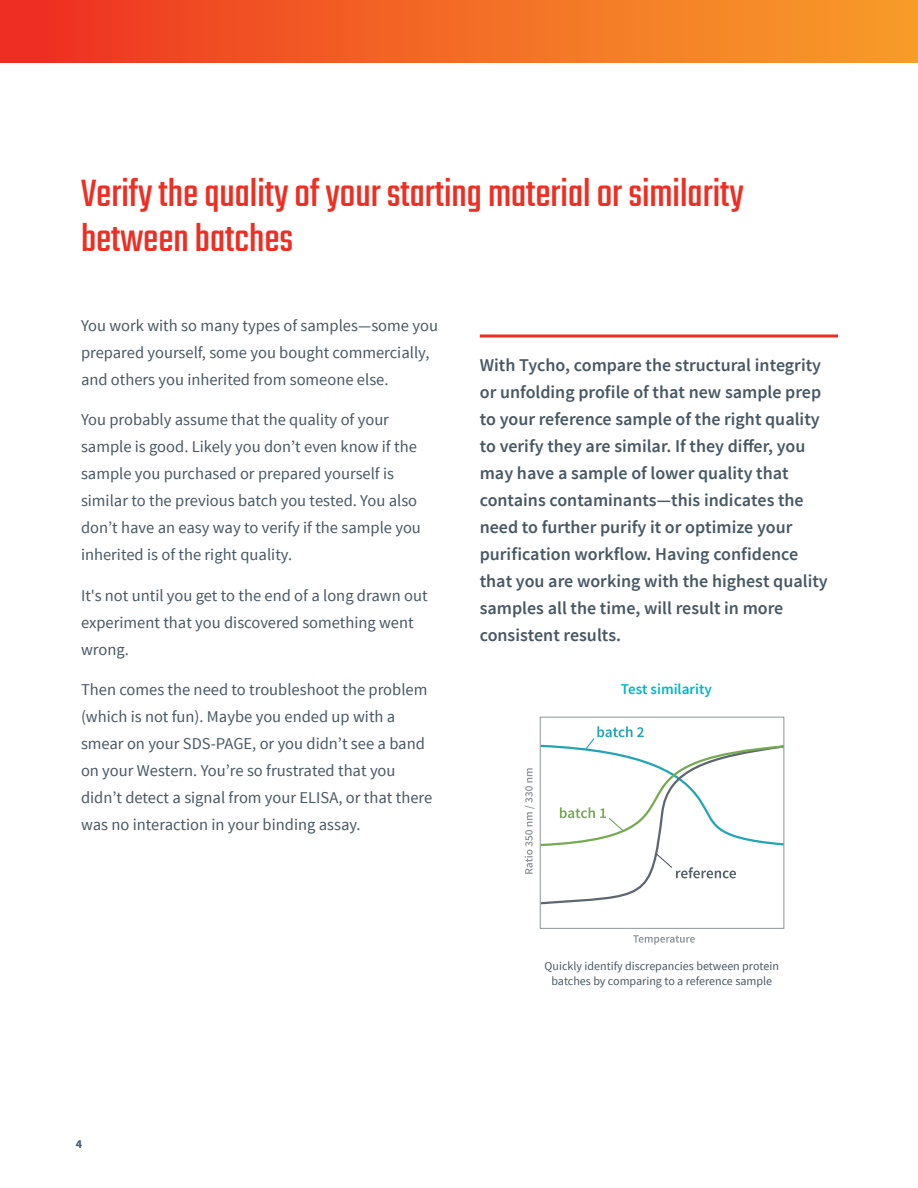
<style>
.page{position:relative;width:918px;height:1188px;background:#fff}
.page>*{position:absolute;margin:0;border:0;box-sizing:border-box;transform-origin:0 0}
._1__Header{font:42px/45px "Teko";color:#ee2e22}
._3__Text{font:600 18px/27px "Source Sans Pro";color:#475865}
._3__Text-2{font:16.5px/27px "Source Sans Pro";color:#475865}
._2_Table_Head{font:600 15px "Source Sans Pro";color:#00b6c8}
._3__Text-3{font:12px/15px "Source Sans Pro";color:#475865;text-align:center}
.t1{font:700 12px "Source Sans Pro";color:#475865}
</style>
<div class="page">
<div style="left:0;top:0;width:918px;height:63px;background:linear-gradient(to right,#ee3022,#f7a12a)"></div>
<hr style="left:917px;top:0;width:1px;height:63px;background:#f89c28">
<hr style="left:480px;top:334px;width:358px;height:3px;background:#ee2e22">
<div style="left:540px;top:717px;width:244px;height:212px;border:1px solid #8d949b"></div>
<svg style="left:633px;top:935px;width:62px;height:10px"></svg>
<svg style="left:525px;top:726px;width:260px;height:180px"></svg>
<p class="_1__Header" style="left:81px;top:174px;width:664px">Verify the quality of your starting material or similarity between batches</p>
<p class="_3__Text-2" style="left:81px;top:312px;width:358px">You work with so many types of samples—some you prepared yourself, some you bought commercially, and others you inherited from someone else.</p>
<p class="_3__Text-2" style="left:81px;top:407px;width:341px">You probably assume that the quality of your sample is good. Likely you don’t even know if the sample you purchased or prepared yourself is similar to the previous batch you tested. You also don’t have an easy way to verify if the sample you inherited is of the right quality.</p>
<p class="_3__Text-2" style="left:81px;top:582px;width:348px">It's not until you get to the end of a long drawn out experiment that you discovered something went wrong.</p>
<p class="_3__Text-2" style="left:81px;top:677px;width:353px">Then comes the need to troubleshoot the problem (which is not fun). Maybe you ended up with a smear on your SDS-PAGE, or you didn’t see a band on your Western. You’re so frustrated that you didn’t detect a signal from your ELISA, or that there was no interaction in your binding assay.</p>
<p class="_3__Text" style="left:480px;top:352px;width:350px">With Tycho, compare the structural integrity or unfolding profile of that new sample prep to your reference sample of the right quality to verify they are similar. If they differ, you may have a sample of lower quality that contains contaminants—this indicates the need to further purify it or optimize your purification workflow. Having confidence that you are working with the highest quality samples all the time, will result in more consistent results.</p>
<p class="_2_Table_Head" style="left:621px;top:680px;width:92px">Test similarity</p>
<p class="_3__Text-3" style="left:545px;top:959px;width:236px">Quickly identify discrepancies between protein batches by comparing to a reference sample</p>
<p class="t1" style="left:76px;top:1136px;width:8px">4</p>
</div>
